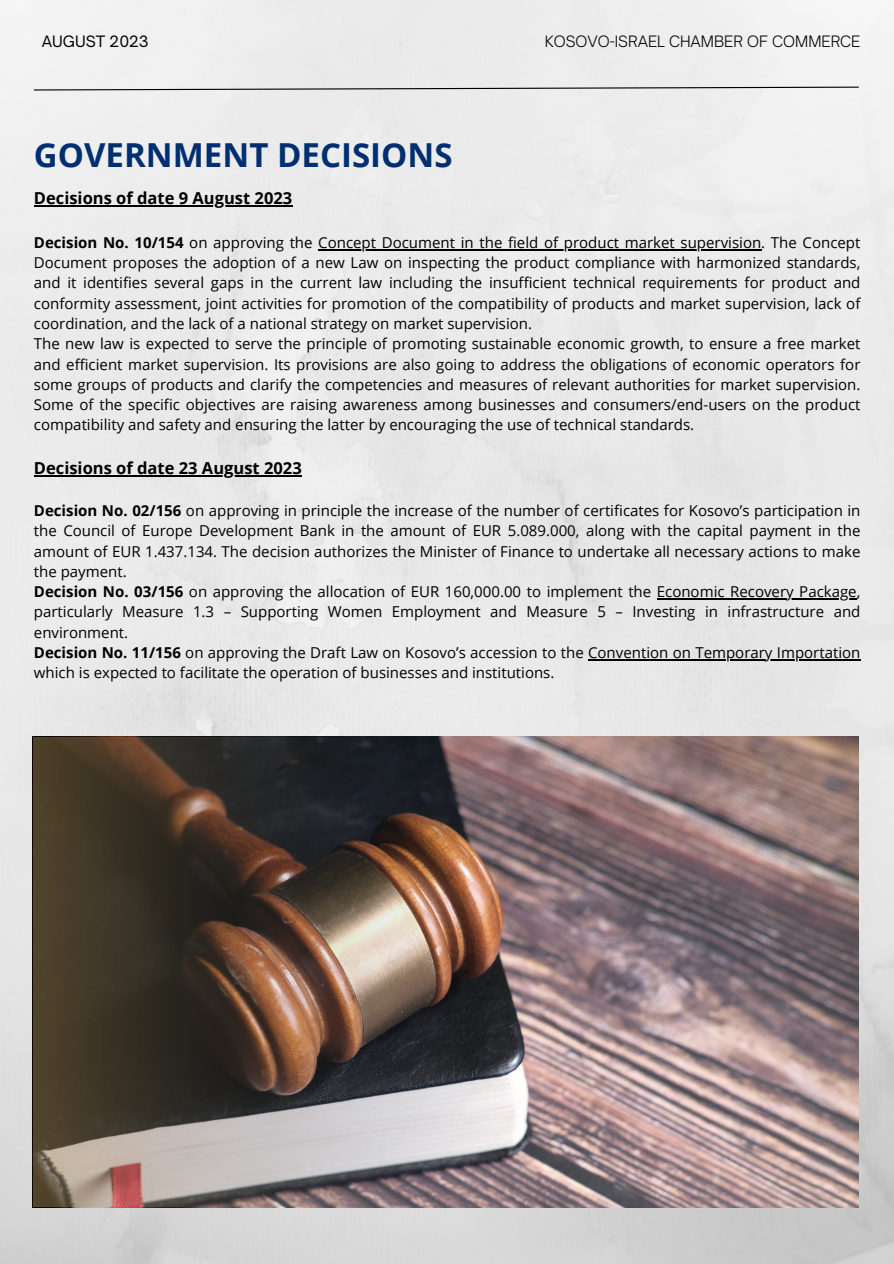
<style>
.page{position:relative;width:894px;height:1264px;background:#fff}
.page>*{position:absolute;margin:0;border:0;box-sizing:border-box;transform-origin:0 0}
.t1{font:700 33px "Open Sans";color:#002f71}
.t2{font:700 16.5px "Open Sans";color:#000}
.t3{font:15px/20.2px "Open Sans";color:#000;text-align:justify}
.t4{font:300 15px "Open Sauce One";color:#000}
.t5{font:15px "Open Sauce One";color:#000}
.s1{font-weight:700}
</style>
<div class="page">
<img style="left:0;top:0;width:893px;height:1263px">
<img style="left:32px;top:736px;width:825px;height:471px">
<svg style="left:33px;top:86px;width:826px;height:5px"></svg>
<hr style="left:34px;top:205px;width:258px;height:1px;background:#000">
<hr style="left:318px;top:249px;width:443px;height:1px;background:#000">
<hr style="left:34px;top:475px;width:268px;height:1px;background:#000">
<hr style="left:656px;top:598px;width:200px;height:1px;background:#000">
<hr style="left:588px;top:659px;width:272px;height:1px;background:#000">
<img style="left:33px;top:738px;width:468px;height:468px">
<p class="t5" style="left:42px;top:32px;width:108px">AUGUST 2023</p>
<p class="t4" style="left:544px;top:32px;width:317px">KOSOVO-ISRAEL CHAMBER OF COMMERCE</p>
<p class="t1" style="left:34px;top:132px;width:420px">GOVERNMENT DECISIONS</p>
<p class="t2" style="left:34px;top:186px;width:260px">Decisions of date 9 August 2023</p>
<p class="t3" style="left:34px;top:232px;width:827px"><span class="s1">Decision No. 10/154</span> on approving the Concept Document in the field of product market supervision. The Concept Document proposes the adoption of a new Law on inspecting the product compliance with harmonized standards, and it identifies several gaps in the current law including the insufficient technical requirements for product and conformity assessment, joint activities for promotion of the compatibility of products and market supervision, lack of coordination, and the lack of a national strategy on market supervision.</p>
<p class="t3" style="left:34px;top:333px;width:827px">The new law is expected to serve the principle of promoting sustainable economic growth, to ensure a free market and efficient market supervision. Its provisions are also going to address the obligations of economic operators for some groups of products and clarify the competencies and measures of relevant authorities for market supervision.<br>Some of the specific objectives are raising awareness among businesses and consumers/end-users on the product compatibility and safety and ensuring the latter by encouraging the use of technical standards.</p>
<p class="t2" style="left:34px;top:457px;width:269px">Decisions of date 23 August 2023</p>
<p class="t3" style="left:34px;top:500px;width:827px"><span class="s1">Decision No. 02/156</span> on approving in principle the increase of the number of certificates for Kosovo’s participation in the Council of Europe Development Bank in the amount of EUR 5.089.000, along with the capital payment in the amount of EUR 1.437.134. The decision authorizes the Minister of Finance to undertake all necessary actions to make the payment.</p>
<p class="t3" style="left:34px;top:581px;width:827px"><span class="s1">Decision No. 03/156</span> on approving the allocation of EUR 160,000.00 to implement the Economic Recovery Package, particularly Measure 1.3 – Supporting Women Employment and Measure 5 – Investing in infrastructure and environment.</p>
<p class="t3" style="left:34px;top:642px;width:827px"><span class="s1">Decision No. 11/156</span> on approving the Draft Law on Kosovo’s accession to the Convention on Temporary Importation which is expected to facilitate the operation of businesses and institutions.</p>
</div>
